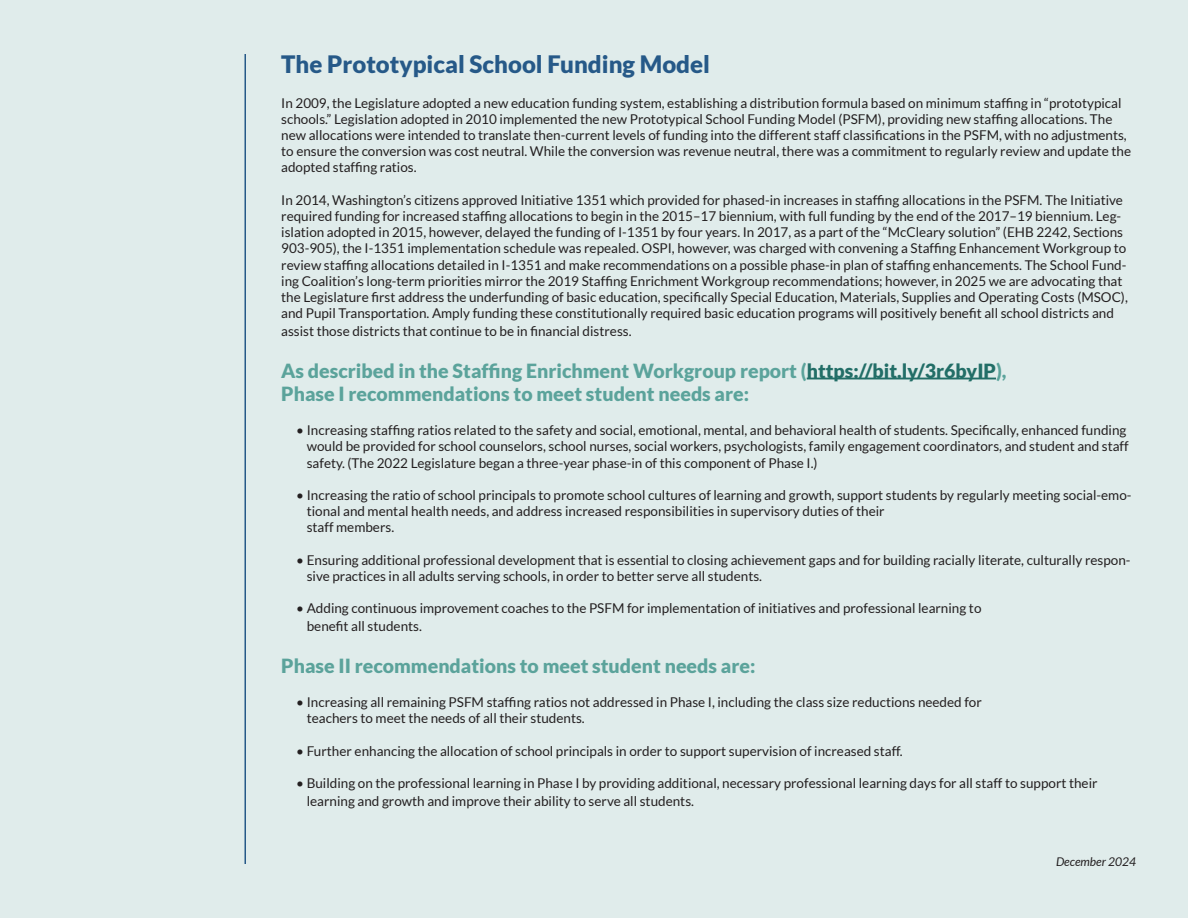
<style>
.page{position:relative;width:1188px;height:918px;background:#e0eceb}
.page>*{position:absolute;margin:0;border:0;box-sizing:border-box;transform-origin:0 0}
.bullets{font:900 24px "Lato";color:#265988}
.bullets-2{font:900 19.5px "Lato";color:#5ba39b}
.bullets-3{font:13.5px/16.2px "Lato";color:#231f20}
.bullets-4{font:italic 12px "Lato";color:#231f20}
.s1{color:#226e67}
</style>
<div class="page">
<hr style="left:807px;top:378px;width:189px;height:1px;background:#226e67">
<hr style="left:244px;top:54px;width:2px;height:810px;background:#265988">
<p class="bullets" style="left:281px;top:50px;width:430px">The Prototypical School Funding Model</p>
<p class="bullets-3" style="left:281px;top:94px;width:851px">In 2009, the Legislature adopted a new education funding system, establishing a distribution formula based on minimum staffing in “prototypical schools.” Legislation adopted in 2010 implemented the new Prototypical School Funding Model (PSFM), providing new staffing allocations. The new allocations were intended to translate then-current levels of funding into the different staff classifications in the PSFM, with no adjustments, to ensure the conversion was cost neutral. While the conversion was revenue neutral, there was a commitment to regularly review and update the adopted staffing ratios.</p>
<p class="bullets-3" style="left:281px;top:192px;width:848px">In 2014, Washington’s citizens approved Initiative 1351 which provided for phased-in increases in staffing allocations in the PSFM. The Initiative required funding for increased staffing allocations to begin in the 2015–17 biennium, with full funding by the end of the 2017–19 biennium. Leg&shy;islation adopted in 2015, however, delayed the funding of I-1351 by four years. In 2017, as a part of the “McCleary solution” (EHB 2242, Sections 903-905), the I-1351 implementation schedule was repealed. OSPI, however, was charged with convening a Staffing Enhancement Workgroup to review staffing allocations detailed in I-1351 and make recommendations on a possible phase-in plan of staffing enhancements. The School Fund&shy;ing Coalition’s long-term priorities mirror the 2019 Staffing Enrichment Workgroup recommendations; however, in 2025 we are advocating that the Legislature first address the underfunding of basic education, specifically Special Education, Materials, Supplies and Operating Costs (MSOC), and Pupil Transportation. Amply funding these constitutionally required basic education programs will positively benefit all school districts and</p>
<p class="bullets-3" style="left:281px;top:323px;width:352px">assist those districts that continue to be in financial distress.</p>
<p class="bullets-2" style="left:281px;top:359px;width:727px">As described in the Staffing Enrichment Workgroup report (<span class="s1">https://bit.ly/3r6byIP</span>),</p>
<p class="bullets-2" style="left:281px;top:382px;width:469px">Phase I recommendations to meet student needs are:</p>
<p class="bullets-3" style="left:307px;top:422px;width:824px;text-indent:-10px">• Increasing staffing ratios related to the safety and social, emotional, mental, and behavioral health of students. Specifically, enhanced funding would be provided for school counselors, school nurses, social workers, psychologists, family engagement coordinators, and student and staff safety. (The 2022 Legislature began a three-year phase-in of this component of Phase I.)</p>
<p class="bullets-3" style="left:307px;top:487px;width:826px;text-indent:-10px">• Increasing the ratio of school principals to promote school cultures of learning and growth, support students by regularly meeting social-emo&shy;tional and mental health needs, and address increased responsibilities in supervisory duties of their<br>staff members.</p>
<p class="bullets-3" style="left:307px;top:552px;width:825px;text-indent:-10px">• Ensuring additional professional development that is essential to closing achievement gaps and for building racially literate, culturally respon&shy;sive practices in all adults serving schools, in order to better serve all students.</p>
<p class="bullets-3" style="left:307px;top:599px;width:676px;line-height:18px;text-indent:-10px">• Adding continuous improvement coaches to the PSFM for implementation of initiatives and professional learning to benefit all students.</p>
<p class="bullets-2" style="left:281px;top:654px;width:476px">Phase II recommendations to meet student needs are:</p>
<p class="bullets-3" style="left:307px;top:694px;width:677px;text-indent:-10px">• Increasing all remaining PSFM staffing ratios not addressed in Phase I, including the class size reductions needed for teachers to meet the needs of all their students.</p>
<p class="bullets-3" style="left:296px;top:742px;width:608px">• Further enhancing the allocation of school principals in order to support supervision of increased staff.</p>
<p class="bullets-3" style="left:307px;top:774px;width:792px;line-height:18px;text-indent:-10px">• Building on the professional learning in Phase I by providing additional, necessary professional learning days for all staff to support their learning and growth and improve their ability to serve all students.</p>
<p class="bullets-4" style="left:1056px;top:855px;width:82px">December 2024</p>
</div>
